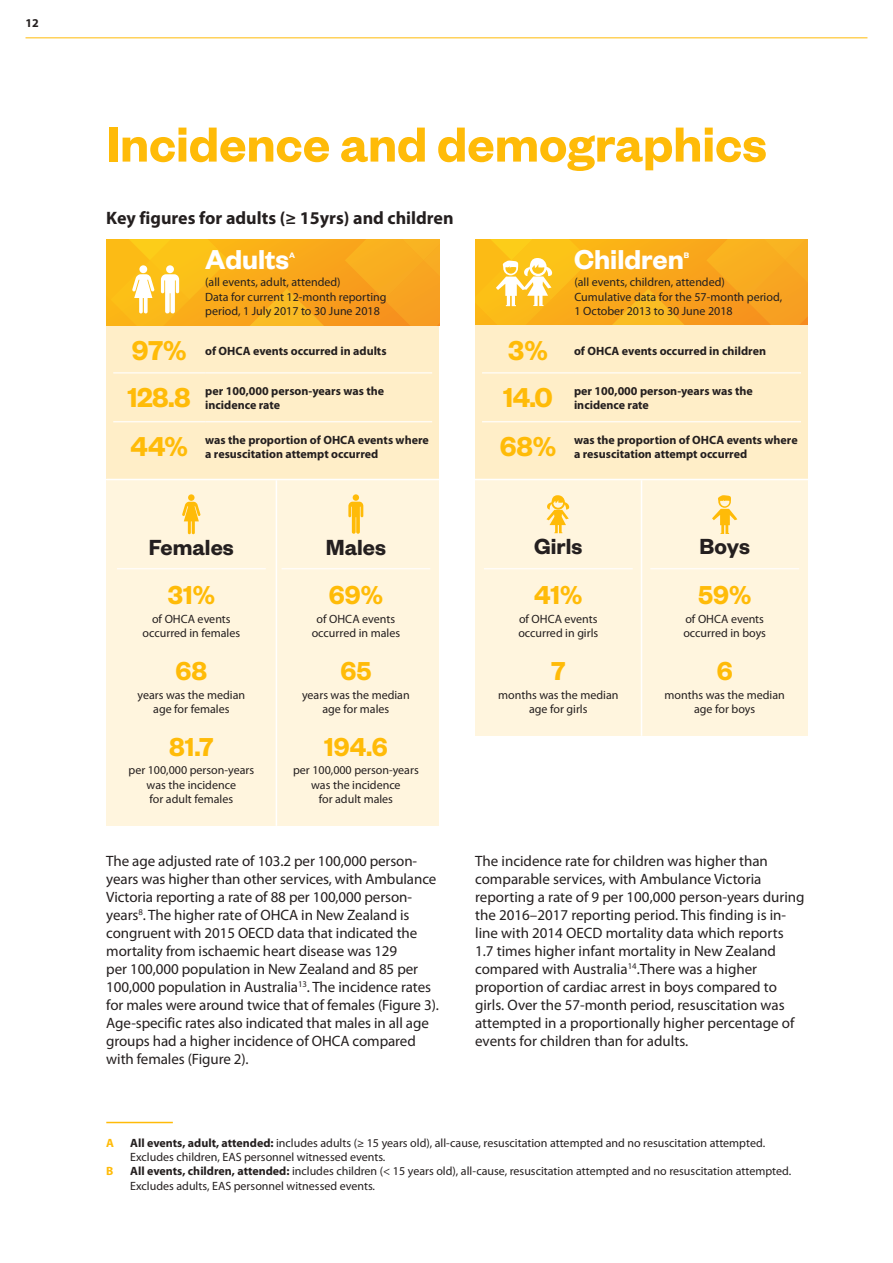
<style>
.page{position:relative;width:893px;height:1263px;background:#fff}
.page>*{position:absolute;margin:0;border:0;box-sizing:border-box;transform-origin:0 0}
.t1{font:600 54px "Founders Grotesk";color:#ffbb08}
.t2{font:600 30px "Founders Grotesk";letter-spacing:-.015em;color:#ffbb08}
.t3{font:600 30px "Founders Grotesk";color:#fff}
.t4{font:600 28.5px "Founders Grotesk";color:#ffbb08}
.t5{font:600 24px "Founders Grotesk";color:#241f1f}
.t6{font:700 18px "Myriad Pro";color:#241f1f}
.t7{font:15px/18px "Myriad Pro";letter-spacing:-.005em;color:#241f1f}
.t8{font:12px/14.4px "Myriad Pro";color:#241f1f;text-align:center}
.t9{font:700 12px/14.4px "Myriad Pro";color:#241f1f}
.t10{font:700 12px "Myriad Pro";color:#ffbb08}
.t11{font:600 8.7px "Founders Grotesk";color:#fff}
.s1{font-weight:700}
</style>
<div class="page">
<hr style="left:26px;top:37px;width:841px;height:1px;background:#ffbb08">
<div style="left:106px;top:326px;width:333px;height:153px;background:#ffeec8"></div>
<div style="left:106px;top:239px;width:333px;height:87px;background:linear-gradient(to bottom,#faaf19,#f89c1d)"></div>
<svg style="left:345px;top:239px;width:94px;height:87px;background:#f8a41f"></svg>
<svg style="left:247px;top:289px;width:79px;height:37px;background:#f9ad1f"></svg>
<div style="left:475px;top:239px;width:333px;height:87px;background:linear-gradient(to bottom,#fbb018,#f89d1c)"></div>
<svg style="left:706px;top:239px;width:102px;height:87px;background:#f8a521"></svg>
<svg style="left:609px;top:289px;width:79px;height:37px;background:#f9af23"></svg>
<div style="left:106px;top:480px;width:170px;height:346px;background:#fff5de"></div>
<div style="left:475px;top:480px;width:166px;height:256px;background:#fff5de"></div>
<div style="left:273px;top:480px;width:166px;height:346px;background:#fff5de"></div>
<div style="left:641px;top:480px;width:167px;height:256px;background:#fff5de"></div>
<div style="left:475px;top:326px;width:333px;height:153px;background:#ffeec8"></div>
<svg style="left:106px;top:239px;width:123px;height:87px;background:#fbc02f"></svg>
<hr style="left:113px;top:372px;width:92px;height:1px;background:#fff">
<hr style="left:205px;top:372px;width:227px;height:1px;background:#fff">
<hr style="left:113px;top:421px;width:92px;height:1px;background:#fff">
<hr style="left:205px;top:421px;width:227px;height:1px;background:#fff">
<hr style="left:482px;top:372px;width:92px;height:1px;background:#fff">
<hr style="left:574px;top:372px;width:227px;height:1px;background:#fff">
<hr style="left:482px;top:421px;width:92px;height:1px;background:#fff">
<hr style="left:574px;top:421px;width:227px;height:1px;background:#fff">
<svg style="left:475px;top:239px;width:115px;height:87px;background:#fbc233"></svg>
<div style="left:188px;top:494px;width:7px;height:7px;background:#ffbb08;border-radius:50%"></div>
<svg style="left:182px;top:502px;width:19px;height:33px"></svg>
<hr style="left:276px;top:480px;width:1px;height:346px;background:#fff">
<hr style="left:641px;top:480px;width:1px;height:256px;background:#fff">
<hr style="left:117px;top:568px;width:149px;height:1px;background:#fff">
<hr style="left:484px;top:568px;width:149px;height:1px;background:#fff">
<hr style="left:281px;top:568px;width:149px;height:1px;background:#fff">
<hr style="left:650px;top:568px;width:149px;height:1px;background:#fff">
<svg style="left:712px;top:495px;width:25px;height:39px"></svg>
<svg style="left:348px;top:502px;width:15px;height:32px"></svg>
<div style="left:353px;top:494px;width:6px;height:7px;background:#ffbb08;border-radius:50%"></div>
<svg style="left:546px;top:495px;width:24px;height:38px"></svg>
<hr style="left:106px;top:1122px;width:67px;height:1px;background:#ffbb08">
<p class="t9" style="left:26px;top:16px;width:15px">12</p>
<h1 class="t1" style="left:106px;top:110px;width:662px">Incidence and demographics</h1>
<p class="t6" style="left:106px;top:206px;width:349px">Key figures for adults (≥ 15yrs) and children</p>
<h2 class="t3" style="left:205px;top:240px;width:86px">Adults</h2>
<p class="t11" style="left:289px;top:250px;width:7px">A</p>
<p class="t8" style="left:205px;top:275px;width:183px;text-align:left">(all events, adult, attended)<br>Data for current 12-month reporting period, 1 July 2017 to 30 June 2018</p>
<h2 class="t2" style="left:132px;top:332px;width:57px">97%</h2>
<p class="t9" style="left:205px;top:343px;width:183px">of OHCA events occurred in adults</p>
<h2 class="t2" style="left:128px;top:378px;width:65px">128.8</h2>
<p class="t9" style="left:205px;top:383px;width:180px">per 100,000 person-years was the incidence rate</p>
<h2 class="t2" style="left:131px;top:427px;width:59px">44%</h2>
<p class="t9" style="left:205px;top:432px;width:225px">was the proportion of OHCA events where a resuscitation attempt occurred</p>
<h2 class="t3" style="left:574px;top:240px;width:111px">Children</h2>
<p class="t11" style="left:684px;top:250px;width:7px">B</p>
<p class="t8" style="left:574px;top:275px;width:209px;text-align:left">(all events, children, attended)<br>Cumulative data for the 57-month period,<br>1 October 2013 to 30 June 2018</p>
<h2 class="t2" style="left:508px;top:332px;width:41px">3%</h2>
<p class="t9" style="left:574px;top:343px;width:193px">of OHCA events occurred in children</p>
<h2 class="t2" style="left:503px;top:378px;width:51px">14.0</h2>
<p class="t9" style="left:574px;top:383px;width:180px">per 100,000 person-years was the incidence rate</p>
<h2 class="t2" style="left:500px;top:427px;width:58px">68%</h2>
<p class="t9" style="left:574px;top:432px;width:225px">was the proportion of OHCA events where a resuscitation attempt occurred</p>
<h3 class="t5" style="left:149px;top:532px;width:87px">Females</h3>
<h3 class="t4" style="left:168px;top:577px;width:49px">31%</h3>
<p class="t8" style="left:142px;top:611px;width:99px">of OHCA events occurred in females</p>
<h3 class="t4" style="left:176px;top:653px;width:33px">68</h3>
<p class="t8" style="left:138px;top:687px;width:109px">years was the median age for females</p>
<h3 class="t4" style="left:169px;top:729px;width:46px">81.7</h3>
<p class="t8" style="left:129px;top:763px;width:127px">per 100,000 person-years was the incidence<br>for adult females</p>
<h3 class="t5" style="left:326px;top:532px;width:62px">Males</h3>
<h3 class="t5" style="left:534px;top:531px;width:50px">Girls</h3>
<h3 class="t5" style="left:699px;top:531px;width:52px">Boys</h3>
<h3 class="t4" style="left:329px;top:577px;width:56px">69%</h3>
<p class="t8" style="left:312px;top:611px;width:90px">of OHCA events occurred in males</p>
<h3 class="t4" style="left:340px;top:653px;width:32px">65</h3>
<p class="t8" style="left:302px;top:687px;width:109px">years was the median age for males</p>
<h3 class="t4" style="left:324px;top:729px;width:65px">194.6</h3>
<p class="t8" style="left:293px;top:763px;width:127px">per 100,000 person-years was the incidence<br>for adult males</p>
<h3 class="t4" style="left:534px;top:577px;width:50px">41%</h3>
<p class="t8" style="left:518px;top:611px;width:81px;text-align:left">of OHCA events occurred in girls</p>
<h3 class="t4" style="left:551px;top:653px;width:16px">7</h3>
<p class="t8" style="left:498px;top:687px;width:122px">months was the median age for girls</p>
<h3 class="t4" style="left:698px;top:577px;width:55px">59%</h3>
<p class="t8" style="left:683px;top:611px;width:84px;text-align:left">of OHCA events occurred in boys</p>
<h3 class="t4" style="left:717px;top:653px;width:17px">6</h3>
<p class="t8" style="left:665px;top:687px;width:122px">months was the median age for boys</p>
<p class="t7" style="left:106px;top:851px;width:334px">The age adjusted rate of 103.2 per 100,000 person&shy;years was higher than other services, with Ambulance Victoria reporting a rate of 88 per 100,000 person&shy;years<sup>8</sup>. The higher rate of OHCA in New Zealand is congruent with 2015 OECD data that indicated the mortality from ischaemic heart disease was 129<br>per 100,000 population in New Zealand and 85 per 100,000 population in Australia<sup>13</sup>. The incidence rates for males were around twice that of females (Figure 3).<br>Age-specific rates also indicated that males in all age groups had a higher incidence of OHCA compared with females (Figure 2).</p>
<p class="t7" style="left:475px;top:851px;width:331px">The incidence rate for children was higher than comparable services, with Ambulance Victoria reporting a rate of 9 per 100,000 person-years during the 2016–2017 reporting period. This finding is in&shy;line with 2014 OECD mortality data which reports 1.7 times higher infant mortality in New Zealand compared with Australia<sup>14</sup>.There was a higher proportion of cardiac arrest in boys compared to girls. Over the 57-month period, resuscitation was attempted in a proportionally higher percentage of events for children than for adults.</p>
<p class="t10" style="left:106px;top:1134px;width:9px">A</p>
<p class="t8" style="left:130px;top:1135px;width:636px;text-align:left"><span class="s1">All events, adult, attended:</span> includes adults (≥ 15 years old), all-cause, resuscitation attempted and no resuscitation attempted.<br>Excludes children, EAS personnel witnessed events.</p>
<p class="t10" style="left:106px;top:1163px;width:9px">B</p>
<p class="t8" style="left:130px;top:1164px;width:662px;text-align:left"><span class="s1">All events, children, attended:</span> includes children (&lt; 15 years old), all-cause, resuscitation attempted and no resuscitation attempted.<br>Excludes adults, EAS personnel witnessed events.</p>
</div>
